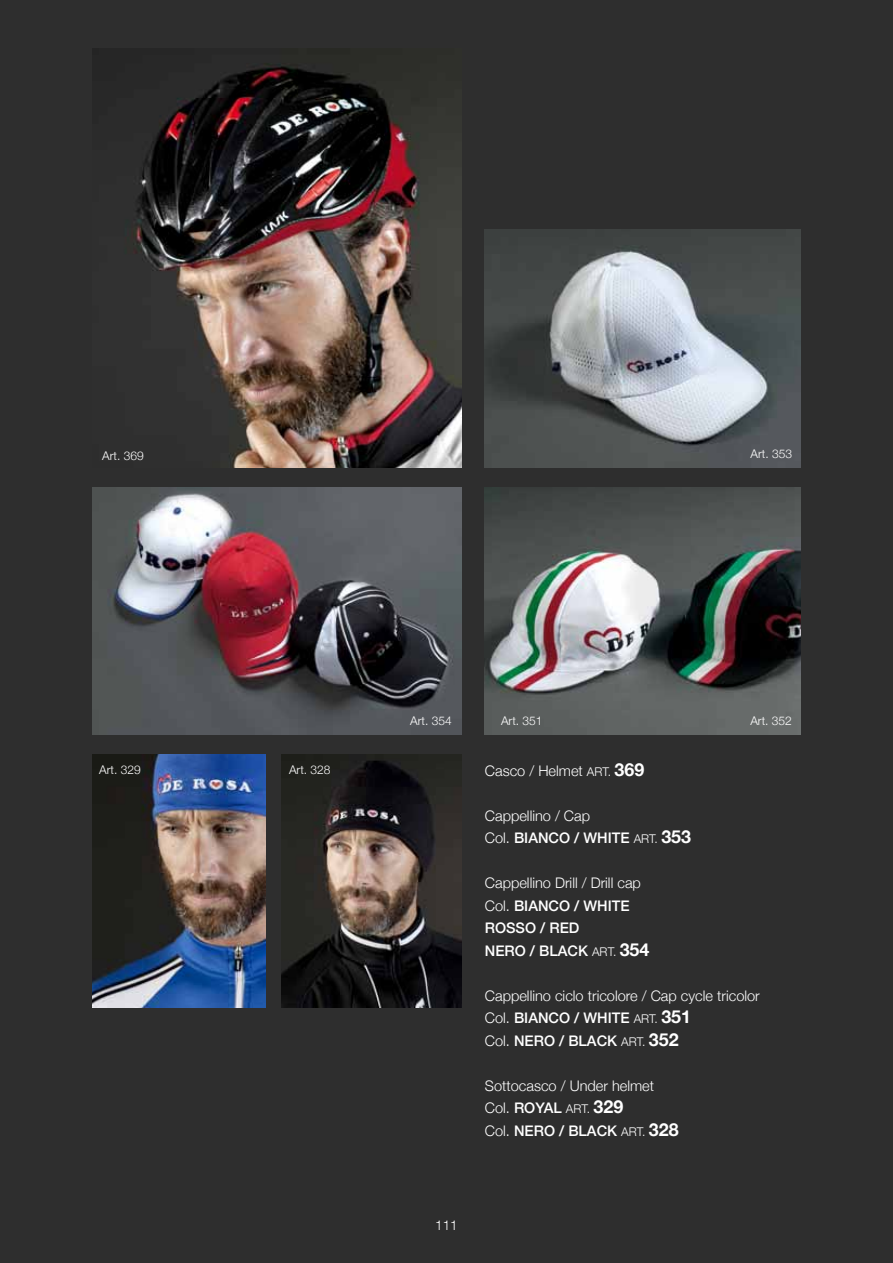
<style>
.page{position:relative;width:893px;height:1263px;background:#2e2e2e}
.page>*{position:absolute;margin:0;border:0;box-sizing:border-box;transform-origin:0 0}
.t1{font:300 14.55px/22.5px "Helvetica Neue";color:#fff}
.t2{font:500 14.55px "Helvetica Neue";color:#fff}
.t3{font:300 13.5px "Helvetica Neue LT Std";color:#fff}
.t4{font:300 12px "Helvetica Neue";color:#fff}
.s1{font-size:12px}
.s2{font-weight:700;font-size:17.85px}
.s3{font-weight:500}
</style>
<div class="page">
<img style="left:281px;top:754px;width:181px;height:253px">
<img style="left:92px;top:754px;width:173px;height:253px">
<img style="left:133px;top:63px;width:329px;height:404px">
<img style="left:485px;top:487px;width:316px;height:247px">
<img style="left:485px;top:230px;width:316px;height:237px">
<img style="left:92px;top:487px;width:370px;height:247px">
<p class="t4" style="left:102px;top:446px;width:43px">Art. 369</p>
<p class="t4" style="left:750px;top:444px;width:43px">Art. 353</p>
<p class="t4" style="left:99px;top:760px;width:43px">Art. 329</p>
<p class="t4" style="left:289px;top:760px;width:43px">Art. 328</p>
<p class="t4" style="left:410px;top:711px;width:43px">Art. 354</p>
<p class="t4" style="left:501px;top:711px;width:43px">Art. 351</p>
<p class="t4" style="left:750px;top:711px;width:43px">Art. 352</p>
<p class="t1" style="left:485px;top:758px;width:161px">Casco / Helmet <span class="s1">ART.</span> <span class="s2">369</span></p>
<p class="t1" style="left:485px;top:803px;width:208px">Cappellino / Cap<br>Col. <span class="s3">BIANCO / WHITE</span> <span class="s1">ART.</span> <span class="s2">353</span></p>
<p class="t1" style="left:485px;top:871px;width:158px">Cappellino Drill / Drill cap<br>Col. <span class="s3">BIANCO / WHITE<br>ROSSO</span></p>
<p class="t2" style="left:540px;top:916px;width:30px">/ RED</p>
<p class="t2" style="left:485px;top:939px;width:22px">NERO</p>
<p class="t2" style="left:530px;top:939px;width:30px">/ BLACK</p>
<p class="t4" style="left:592px;top:941px;width:59px">ART. <span class="s2">354</span></p>
<p class="t1" style="left:485px;top:983px;width:276px">Cappellino ciclo tricolore / Cap cycle tricolor<br>Col. <span class="s3">BIANCO / WHITE</span> <span class="s1">ART.</span> <span class="s2">351<br></span>Col. <span class="s3">NERO</span></p>
<p class="t2" style="left:559px;top:1029px;width:30px">/ BLACK</p>
<p class="t4" style="left:621px;top:1031px;width:59px">ART. <span class="s2">352</span></p>
<p class="t1" style="left:485px;top:1073px;width:195px">Sottocasco / Under helmet<br>Col. <span class="s3">ROYAL</span> <span class="s1">ART.</span> <span class="s2">329<br></span>Col. <span class="s3">NERO / BLACK</span> <span class="s1">ART.</span> <span class="s2">328</span></p>
<p class="t3" style="left:435px;top:1217px;width:24px">111</p>
</div>
